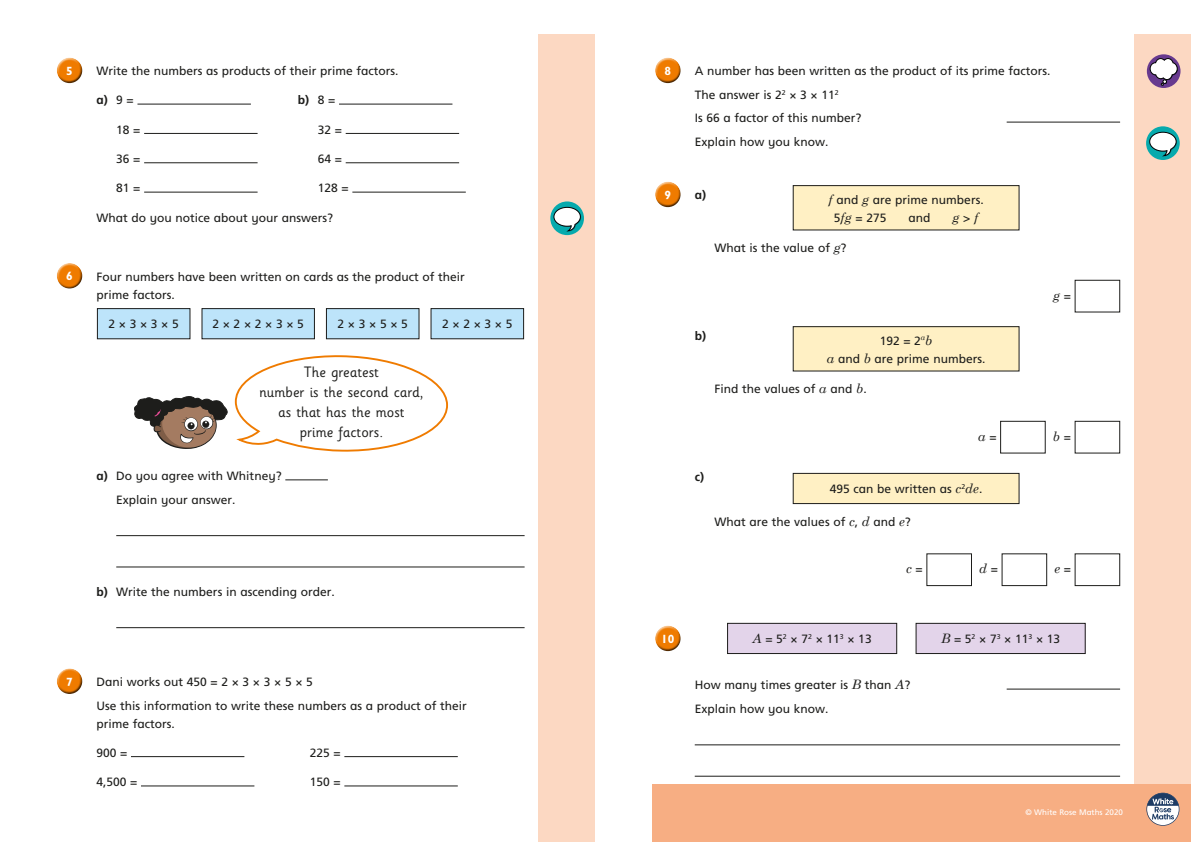
<style>
.page{position:relative;width:1191px;height:842px;background:#fff}
.page>*{position:absolute;margin:0;border:0;box-sizing:border-box;transform-origin:0 0}
.t1{font:15px/20px "Sassoon Infant Std";color:#1d1d1b;text-align:center}
.t2{font:italic 13px "Century Schoolbook";color:#1d1d1b}
.t3{font:12px/23.7px "Frutiger Inf";color:#1d1d1b}
.t4{font:700 12px "Frutiger Inf";color:#1d1d1b}
.t5{font:700 12px "Gill Infant";color:#fff}
.t6{font:8px "Frutiger Inf";color:#fff}
.s1{font-weight:400}
.s2{font-weight:700}
.s3{font-family:"Century Schoolbook";font-style:italic;font-size:13px}
.s4{font-family:"Frutiger Inf";font-style:normal;font-size:12px}
</style>
<div class="page">
<div style="left:539px;top:34px;width:99px;height:808px;background:#fcd8c2"></div>
<div style="left:595px;top:0;width:48px;height:842px;background:#fff"></div>
<div style="left:1134px;top:34px;width:57px;height:808px;background:#fcd8c2"></div>
<hr style="left:116px;top:535px;width:408px;height:1px;background:#1d1d1b">
<hr style="left:116px;top:567px;width:408px;height:1px;background:#1d1d1b">
<hr style="left:116px;top:627px;width:408px;height:1px;background:#1d1d1b">
<div style="left:57px;top:57px;width:26px;height:21px;background:#fff;opacity:.75"></div>
<div style="left:57px;top:61px;width:27px;height:23px;background:#1d1d1b;opacity:.75"></div>
<hr style="left:137px;top:104px;width:114px;height:1px;background:#1d1d1b">
<hr style="left:339px;top:104px;width:113px;height:1px;background:#1d1d1b">
<hr style="left:144px;top:133px;width:113px;height:1px;background:#1d1d1b">
<hr style="left:346px;top:133px;width:113px;height:1px;background:#1d1d1b">
<hr style="left:144px;top:162px;width:113px;height:1px;background:#1d1d1b">
<hr style="left:346px;top:162px;width:113px;height:1px;background:#1d1d1b">
<hr style="left:144px;top:192px;width:113px;height:1px;background:#1d1d1b">
<hr style="left:352px;top:192px;width:114px;height:1px;background:#1d1d1b">
<div style="left:57px;top:263px;width:26px;height:20px;background:#fff;opacity:.75"></div>
<div style="left:57px;top:267px;width:27px;height:23px;background:#1d1d1b;opacity:.75"></div>
<div style="left:97px;top:309px;width:93px;height:30px;background:#bde4fa"></div>
<div style="left:97px;top:308px;width:93px;height:31px;border:1px solid #1d1d1b"></div>
<div style="left:202px;top:309px;width:112px;height:30px;background:#bde4fa"></div>
<div style="left:201px;top:308px;width:114px;height:31px;border:1px solid #1d1d1b"></div>
<div style="left:326px;top:309px;width:93px;height:30px;background:#bde4fa"></div>
<div style="left:326px;top:308px;width:93px;height:31px;border:1px solid #1d1d1b"></div>
<div style="left:431px;top:309px;width:92px;height:30px;background:#bde4fa"></div>
<div style="left:430px;top:308px;width:94px;height:31px;border:1px solid #1d1d1b"></div>
<hr style="left:285px;top:479px;width:43px;height:1px;background:#1d1d1b">
<div style="left:57px;top:668px;width:26px;height:20px;background:#fff;opacity:.75"></div>
<div style="left:57px;top:672px;width:27px;height:23px;background:#1d1d1b;opacity:.75"></div>
<hr style="left:131px;top:756px;width:113px;height:1px;background:#1d1d1b">
<hr style="left:344px;top:756px;width:114px;height:1px;background:#1d1d1b">
<hr style="left:141px;top:785px;width:113px;height:1px;background:#1d1d1b">
<hr style="left:344px;top:785px;width:114px;height:1px;background:#1d1d1b">
<div style="left:652px;top:785px;width:539px;height:57px;background:#f7ae83"></div>
<svg style="left:1146px;top:793px;width:33px;height:33px"></svg>
<svg style="left:1146px;top:54px;width:34px;height:34px"></svg>
<svg style="left:1149px;top:58px;width:28px;height:28px"></svg>
<hr style="left:694px;top:744px;width:426px;height:1px;background:#1d1d1b">
<hr style="left:694px;top:776px;width:426px;height:1px;background:#1d1d1b">
<div style="left:655px;top:57px;width:26px;height:21px;background:#fff;opacity:.75"></div>
<div style="left:655px;top:61px;width:27px;height:23px;background:#1d1d1b;opacity:.75"></div>
<hr style="left:1006px;top:122px;width:114px;height:1px;background:#1d1d1b">
<div style="left:655px;top:181px;width:26px;height:21px;background:#fff;opacity:.75"></div>
<div style="left:655px;top:185px;width:27px;height:23px;background:#1d1d1b;opacity:.75"></div>
<div style="left:793px;top:186px;width:226px;height:44px;background:#fff0c4"></div>
<div style="left:792px;top:185px;width:227px;height:45px;border:1px solid #1d1d1b"></div>
<div style="left:1074px;top:280px;width:46px;height:32px;border:1px solid #1d1d1b"></div>
<div style="left:793px;top:327px;width:226px;height:44px;background:#fff0c4"></div>
<div style="left:792px;top:326px;width:227px;height:45px;border:1px solid #1d1d1b"></div>
<div style="left:1000px;top:421px;width:45px;height:32px;border:1px solid #1d1d1b"></div>
<div style="left:1074px;top:421px;width:46px;height:32px;border:1px solid #1d1d1b"></div>
<div style="left:793px;top:473px;width:226px;height:31px;background:#fff0c4"></div>
<div style="left:792px;top:473px;width:227px;height:31px;border:1px solid #1d1d1b"></div>
<div style="left:926px;top:553px;width:46px;height:33px;border:1px solid #1d1d1b"></div>
<div style="left:1001px;top:553px;width:46px;height:33px;border:1px solid #1d1d1b"></div>
<div style="left:1074px;top:553px;width:46px;height:33px;border:1px solid #1d1d1b"></div>
<div style="left:655px;top:625px;width:26px;height:21px;background:#fff;opacity:.75"></div>
<div style="left:655px;top:629px;width:27px;height:23px;background:#1d1d1b;opacity:.75"></div>
<div style="left:727px;top:623px;width:169px;height:30px;background:#e3d4ea"></div>
<div style="left:727px;top:623px;width:170px;height:31px;border:1px solid #1d1d1b"></div>
<div style="left:916px;top:623px;width:169px;height:30px;background:#e3d4ea"></div>
<div style="left:915px;top:623px;width:170px;height:31px;border:1px solid #1d1d1b"></div>
<hr style="left:1006px;top:689px;width:114px;height:1px;background:#1d1d1b">
<svg style="left:550px;top:201px;width:34px;height:34px"></svg>
<svg style="left:554px;top:207px;width:27px;height:24px"></svg>
<svg style="left:1146px;top:126px;width:33px;height:34px"></svg>
<svg style="left:1149px;top:132px;width:27px;height:24px"></svg>
<svg style="left:134px;top:355px;width:314px;height:97px"></svg>
<p class="t5" style="left:66px;top:64px;width:8px">5</p>
<p class="t3" style="left:96px;top:59px;width:304px">Write the numbers as products of their prime factors.</p>
<p class="t4" style="left:96px;top:93px;width:39px">a) <span class="s1">9 =</span></p>
<p class="t4" style="left:298px;top:93px;width:39px">b) <span class="s1">8 =</span></p>
<p class="t3" style="left:116px;top:118px;width:26px">18 =</p>
<p class="t3" style="left:318px;top:118px;width:26px">32 =</p>
<p class="t3" style="left:116px;top:147px;width:26px">36 =</p>
<p class="t3" style="left:318px;top:147px;width:26px">64 =</p>
<p class="t3" style="left:116px;top:176px;width:26px">81 =</p>
<p class="t3" style="left:318px;top:176px;width:32px">128 =</p>
<p class="t3" style="left:96px;top:206px;width:238px">What do you notice about your answers?</p>
<p class="t5" style="left:66px;top:269px;width:8px">6</p>
<p class="t3" style="left:96px;top:267px;width:370px;line-height:18px">Four numbers have been written on cards as the product of their prime factors.</p>
<p class="t3" style="left:108px;top:312px;width:72px">2 × 3 × 3 × 5</p>
<p class="t3" style="left:212px;top:312px;width:93px">2 × 2 × 2 × 3 × 5</p>
<p class="t3" style="left:337px;top:312px;width:72px">2 × 3 × 5 × 5</p>
<p class="t3" style="left:442px;top:312px;width:72px">2 × 2 × 3 × 5</p>
<p class="t1" style="left:259px;top:362px;width:166px">The greatest<br>number is the second card, as that has the most<br>prime factors.</p>
<p class="t3" style="left:116px;top:464px;width:167px;text-indent:-20px"><span class="s2">a)</span> Do you agree with Whitney?<br>Explain your answer.</p>
<p class="t3" style="left:96px;top:580px;width:240px"><span class="s2">b)</span> Write the numbers in ascending order.</p>
<p class="t5" style="left:66px;top:674px;width:8px">7</p>
<p class="t3" style="left:96px;top:670px;width:372px">Dani works out 450 = 2 × 3 × 3 × 5 × 5<br>Use this information to write these numbers as a product of their</p>
<p class="t3" style="left:96px;top:711px;width:80px">prime factors.</p>
<p class="t3" style="left:96px;top:741px;width:32px">900 =</p>
<p class="t3" style="left:310px;top:741px;width:32px">225 =</p>
<p class="t3" style="left:96px;top:770px;width:42px">4,500 =</p>
<p class="t3" style="left:310px;top:770px;width:32px">150 =</p>
<p class="t5" style="left:664px;top:64px;width:8px">8</p>
<p class="t3" style="left:694px;top:59px;width:357px">A number has been written as the product of its prime factors.<br>The answer is 2<sup>2</sup> × 3 × 11<sup>2<br></sup>Is 66 a factor of this number?<br>Explain how you know.</p>
<p class="t5" style="left:664px;top:188px;width:8px">9</p>
<p class="t4" style="left:694px;top:188px;width:13px">a)</p>
<p class="t3" style="left:834px;top:190px;width:151px;line-height:18px;text-indent:-5px"><span class="s3">f</span> and <span class="s3">g</span> are prime numbers.<br>5<span class="s3">fg</span> = 275</p>
<p class="t3" style="left:908px;top:205px;width:23px">and</p>
<p class="t2" style="left:952px;top:209px;width:27px">g <span class="s4">&gt;</span> f</p>
<p class="t3" style="left:714px;top:236px;width:134px">What is the value of <span class="s3">g</span>?</p>
<p class="t4" style="left:694px;top:329px;width:13px">b)</p>
<p class="t3" style="left:827px;top:331px;width:160px;line-height:18px;text-align:center">192 = 2<sup>a</sup><span class="s3">b<br>a</span> and <span class="s3">b</span> are prime numbers.</p>
<p class="t3" style="left:714px;top:377px;width:154px">Find the values of <span class="s3">a</span> and <span class="s3">b</span>.</p>
<p class="t2" style="left:1053px;top:287px;width:19px">g <span class="s4">=</span></p>
<p class="t2" style="left:978px;top:428px;width:20px">a <span class="s4">=</span></p>
<p class="t2" style="left:1053px;top:428px;width:20px">b <span class="s4">=</span></p>
<p class="t4" style="left:694px;top:470px;width:11px">c)</p>
<p class="t3" style="left:830px;top:477px;width:154px">495 can be written as <span class="s3">c</span><sup>2</sup><span class="s3">de</span>.</p>
<p class="t3" style="left:714px;top:510px;width:198px">What are the values of <span class="s3">c</span>, <span class="s3">d</span> and <span class="s3">e</span>?</p>
<p class="t2" style="left:906px;top:560px;width:18px">c <span class="s4">=</span></p>
<p class="t2" style="left:979px;top:560px;width:20px">d <span class="s4">=</span></p>
<p class="t2" style="left:1054px;top:560px;width:18px">e <span class="s4">=</span></p>
<p class="t5" style="left:661px;top:632px;width:15px">10</p>
<p class="t3" style="left:752px;top:627px;width:121px"><span class="s3">A</span> = 5<sup>2</sup> × 7<sup>2</sup> × 11<sup>3</sup> × 13</p>
<p class="t3" style="left:941px;top:627px;width:121px"><span class="s3">B</span> = 5<sup>2</sup> × 7<sup>3</sup> × 11<sup>3</sup> × 13</p>
<p class="t3" style="left:694px;top:673px;width:217px">How many times greater is <span class="s3">B</span> than <span class="s3">A</span>?<br>Explain how you know.</p>
<p class="t6" style="left:1025px;top:808px;width:99px">© White Rose Maths 2020</p>
</div>
